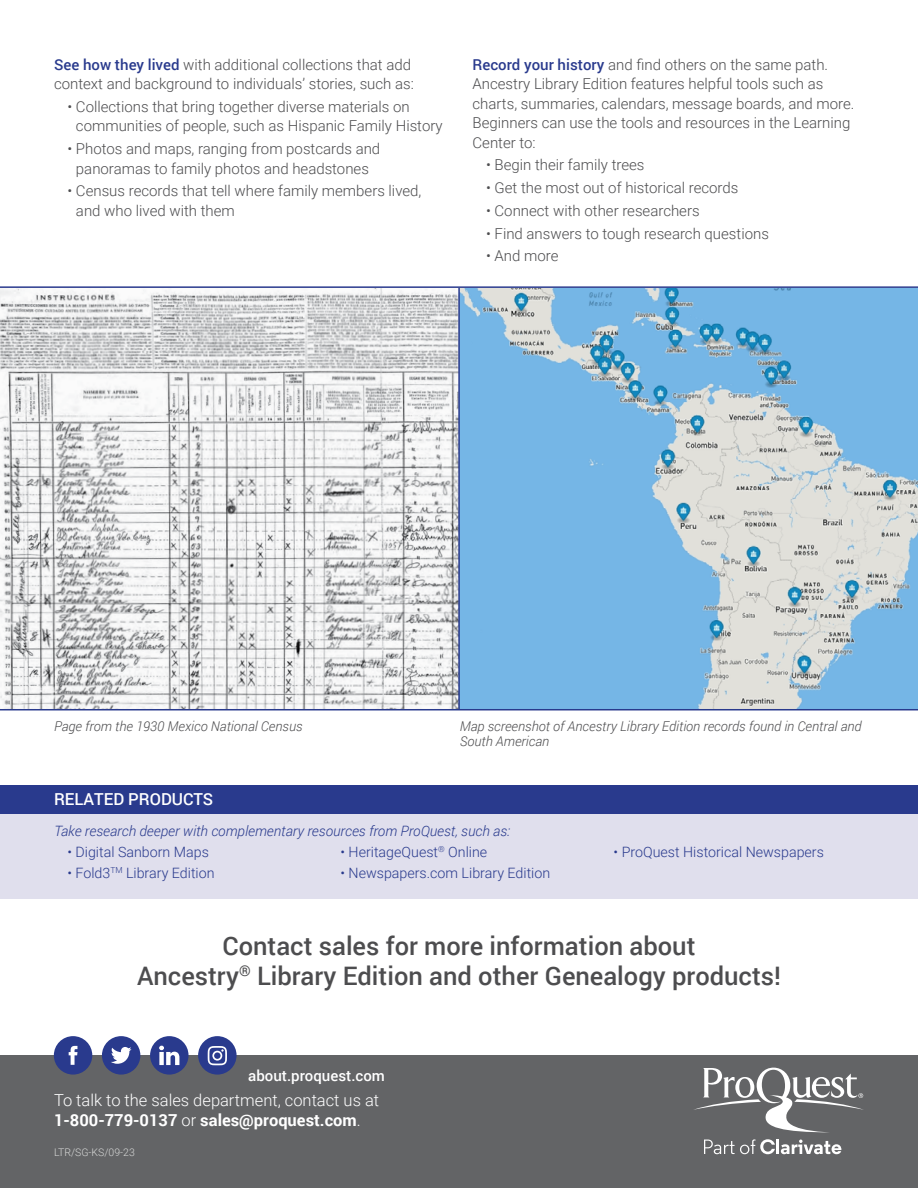
<style>
.page{position:relative;width:918px;height:1188px;background:#fff}
.page>*{position:absolute;margin:0;border:0;box-sizing:border-box;transform-origin:0 0}
.t1{font:500 25.5px/30px "Roboto";color:#4d4d4f;text-align:center}
.t2{font:300 16.5px/19.8px "Roboto";color:#fff}
.t3{font:500 16.5px "Roboto";color:#fff}
.t4{font:300 15px/19.5px "Roboto";color:#4d4d4f}
.t5{font:500 15px "Roboto";color:#fff}
.t6{font:300 14.25px "Roboto";color:#293a8d}
.t7{font:italic 300 14.25px "Roboto";color:#293a8d}
.t8{font:italic 300 13.5px/15px "Roboto";color:#4d4d4f}
.t9{font:300 10.5px "Roboto";color:#d6d7d6}
.s1{font-weight:500;color:#293a8d}
.s2{font-weight:700}
</style>
<div class="page">
<div style="left:0;top:786px;width:918px;height:113px;background:#e0dfed"></div>
<div style="left:0;top:785px;width:918px;height:28px;background:#293a8d"></div>
<img style="left:0;top:289px;width:918px;height:419px">
<div style="left:0;top:1055px;width:918px;height:133px;background:#636466"></div>
<div style="left:54px;top:1036px;width:38px;height:39px;background:#293a8d;border-radius:50%"></div>
<svg style="left:69px;top:1046px;width:8px;height:19px"></svg>
<div style="left:102px;top:1036px;width:38px;height:39px;background:#293a8d;border-radius:50%"></div>
<svg style="left:111px;top:1047px;width:21px;height:17px"></svg>
<div style="left:198px;top:1036px;width:39px;height:39px;background:#293a8d;border-radius:50%"></div>
<svg style="left:208px;top:1046px;width:19px;height:19px"></svg>
<div style="left:150px;top:1036px;width:39px;height:39px;background:#293a8d;border-radius:50%"></div>
<svg style="left:159px;top:1046px;width:20px;height:19px"></svg>
<svg style="left:694px;top:1067px;width:170px;height:65px"></svg>
<svg style="left:704px;top:1139px;width:137px;height:15px"></svg>
<hr style="left:458px;top:288px;width:2px;height:422px;background:#293a8d">
<hr style="left:0;top:286px;width:918px;height:2px;background:#293a8d">
<hr style="left:0;top:709px;width:918px;height:1px;background:#293a8d">
<p class="t4" style="left:54px;top:54px;width:361px"><span class="s1">See how they lived</span> with additional collections that add context and background to individuals’ stories, such as:</p>
<p class="t4" style="left:76px;top:96px;width:368px;text-indent:-8px">• Collections that bring together diverse materials on communities of people, such as Hispanic Family History</p>
<p class="t4" style="left:68px;top:139px;width:314px;text-align:center">• Photos and maps, ranging from postcards and panoramas to family photos and headstones</p>
<p class="t4" style="left:76px;top:181px;width:347px;text-indent:-8px">• Census records that tell where family members lived, and who lived with them</p>
<p class="t4" style="left:473px;top:54px;width:383px"><span class="s1">Record your history</span> and find others on the same path.<br>Ancestry Library Edition features helpful tools such as charts, summaries, calendars, message boards, and more.<br>Beginners can use the tools and resources in the Learning Center to:</p>
<p class="t4" style="left:486px;top:155px;width:160px">• Begin their family trees</p>
<p class="t4" style="left:486px;top:178px;width:254px">• Get the most out of historical records</p>
<p class="t4" style="left:486px;top:200px;width:215px">• Connect with other researchers</p>
<p class="t4" style="left:486px;top:223px;width:284px">• Find answers to tough research questions</p>
<p class="t4" style="left:486px;top:246px;width:74px">• And more</p>
<p class="t8" style="left:54px;top:718px;width:250px">Page from the 1930 Mexico National Census</p>
<p class="t8" style="left:460px;top:718px;width:403px">Map screenshot of Ancestry Library Edition records found in Central and<br>South American</p>
<p class="t3" style="left:54px;top:788px;width:161px">RELATED PRODUCTS</p>
<p class="t7" style="left:54px;top:821px;width:458px">Take research deeper with complementary resources from ProQuest, such as:</p>
<p class="t6" style="left:67px;top:842px;width:143px">• Digital Sanborn Maps</p>
<p class="t6" style="left:67px;top:863px;width:149px">• Fold3<sup>TM</sup> Library Edition</p>
<p class="t6" style="left:341px;top:842px;width:148px">• HeritageQuest<sup>®</sup> Online</p>
<p class="t6" style="left:341px;top:863px;width:211px">• Newspapers.com Library Edition</p>
<p class="t6" style="left:614px;top:842px;width:212px">• ProQuest Historical Newspapers</p>
<h1 class="t1" style="left:137px;top:930px;width:645px">Contact sales for more information about<br>Ancestry<sup>®</sup> Library Edition and other Genealogy products!</h1>
<p class="t5" style="left:248px;top:1065px;width:138px">about.proquest.com</p>
<p class="t2" style="left:54px;top:1090px;width:327px">To talk to the sales department, contact us at<br><span class="s2">1-800-779-0137</span> or <span class="s2">sales@proquest.com</span>.</p>
<p class="t9" style="left:54px;top:1145px;width:82px">LTR/SG-KS/09-23</p>
</div>
